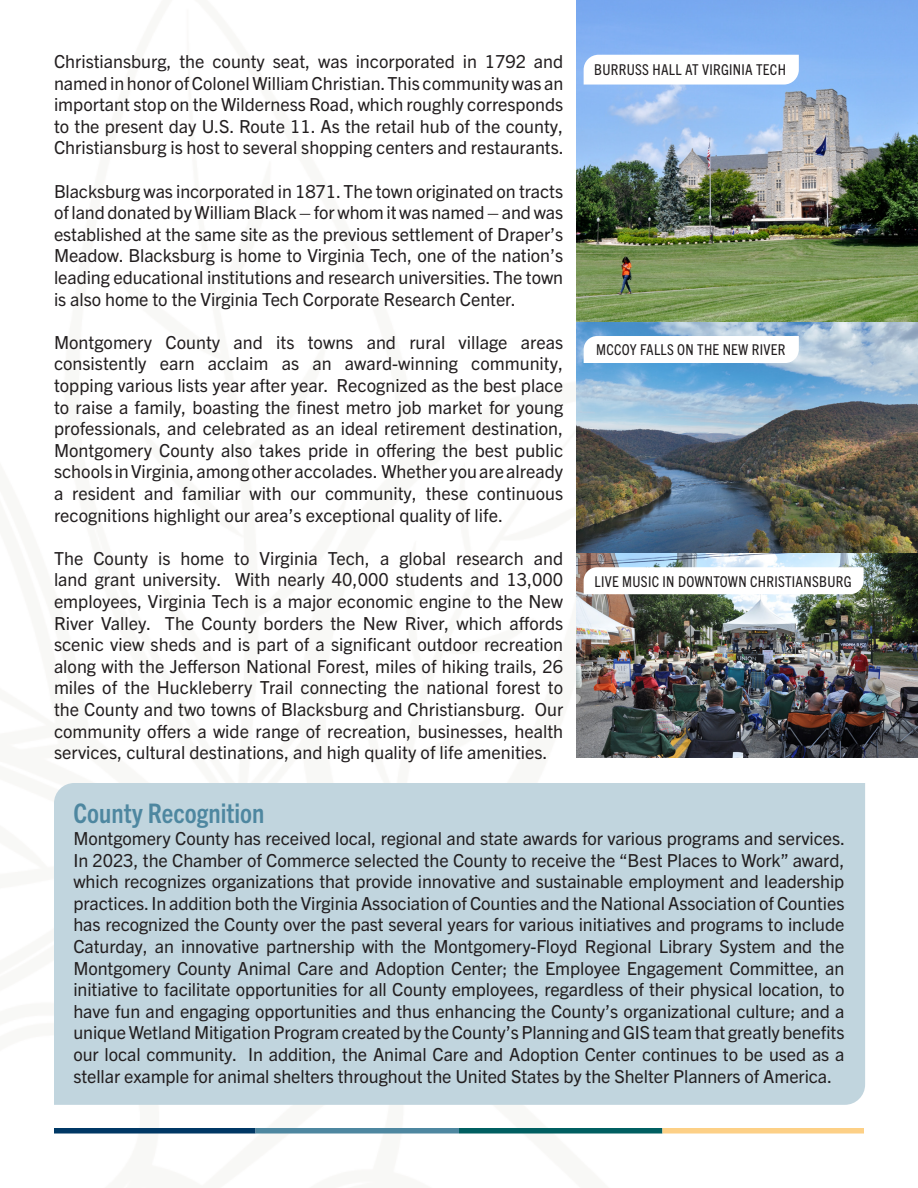
<style>
.page{position:relative;width:918px;height:1188px;background:#fff}
.page>*{position:absolute;margin:0;border:0;box-sizing:border-box;transform-origin:0 0}
.t1{font:700 condensed 27px "Trade Gothic Next LT Pro";color:#4e87a0}
.t2{font:18px/21.6px "Trade Gothic Next LT Pro";color:#231f20;text-align:justify}
.t3{font:condensed 15px "Trade Gothic Next LT Pro";letter-spacing:.02em;color:#231f20}
</style>
<div class="page">
<div style="left:54px;top:1128px;width:202px;height:6px;background:#003865"></div>
<div style="left:256px;top:1128px;width:203px;height:6px;background:#4e87a0"></div>
<div style="left:459px;top:1128px;width:203px;height:6px;background:#005f61"></div>
<div style="left:662px;top:1128px;width:202px;height:6px;background:#fdd086"></div>
<div style="left:54px;top:783px;width:811px;height:322px;background:#c1d5de"></div>
<img style="left:577px;top:0;width:341px;height:758px">
<svg style="left:584px;top:336px;width:215px;height:27px"></svg>
<svg style="left:584px;top:567px;width:280px;height:27px"></svg>
<svg style="left:584px;top:55px;width:215px;height:30px"></svg>
<p class="t2" style="left:54px;top:49px;width:511px">Christiansburg, the county seat, was incorporated in 1792 and named in honor of Colonel William Christian. This community was an important stop on the Wilderness Road, which roughly corresponds to the present day U.S. Route 11. As the retail hub of the county, Christiansburg is host to several shopping centers and restaurants.</p>
<p class="t2" style="left:54px;top:179px;width:511px">Blacksburg was incorporated in 1871. The town originated on tracts of land donated by William Black – for whom it was named – and was established at the same site as the previous settlement of Draper’s Meadow. Blacksburg is home to Virginia Tech, one of the nation’s leading educational institutions and research universities. The town is also home to the Virginia Tech Corporate Research Center.</p>
<p class="t2" style="left:54px;top:330px;width:511px">Montgomery County and its towns and rural village areas consistently earn acclaim as an award-winning community, topping various lists year after year. Recognized as the best place to raise a family, boasting the finest metro job market for young professionals, and celebrated as an ideal retirement destination, Montgomery County also takes pride in offering the best public schools in Virginia, among other accolades. Whether you are already a resident and familiar with our community, these continuous recognitions highlight our area’s exceptional quality of life.</p>
<p class="t2" style="left:54px;top:546px;width:511px">The County is home to Virginia Tech, a global research and land grant university. With nearly 40,000 students and 13,000 employees, Virginia Tech is a major economic engine to the New River Valley. The County borders the New River, which affords scenic view sheds and is part of a significant outdoor recreation along with the Jefferson National Forest, miles of hiking trails, 26 miles of the Huckleberry Trail connecting the national forest to the County and two towns of Blacksburg and Christiansburg. Our community offers a wide range of recreation, businesses, health services, cultural destinations, and high quality of life amenities.</p>
<p class="t3" style="left:594px;top:60px;width:193px">BURRUSS HALL AT VIRGINIA TECH</p>
<p class="t3" style="left:596px;top:340px;width:191px">MCCOY FALLS ON THE NEW RIVER</p>
<p class="t3" style="left:595px;top:571px;width:258px">LIVE MUSIC IN DOWNTOWN CHRISTIANSBURG</p>
<p class="t1" style="left:73px;top:795px;width:193px">County Recognition</p>
<p class="t2" style="left:73px;top:826px;width:773px">Montgomery County has received local, regional and state awards for various programs and services.<br>In 2023, the Chamber of Commerce selected the County to receive the “Best Places to Work” award, which recognizes organizations that provide innovative and sustainable employment and leadership practices. In addition both the Virginia Association of Counties and the National Association of Counties has recognized the County over the past several years for various initiatives and programs to include Caturday, an innovative partnership with the Montgomery-Floyd Regional Library System and the Montgomery County Animal Care and Adoption Center; the Employee Engagement Committee, an initiative to facilitate opportunities for all County employees, regardless of their physical location, to have fun and engaging opportunities and thus enhancing the County’s organizational culture; and a unique Wetland Mitigation Program created by the County’s Planning and GIS team that greatly benefits our local community. In addition, the Animal Care and Adoption Center continues to be used as a stellar example for animal shelters throughout the United States by the Shelter Planners of America.</p>
</div>
